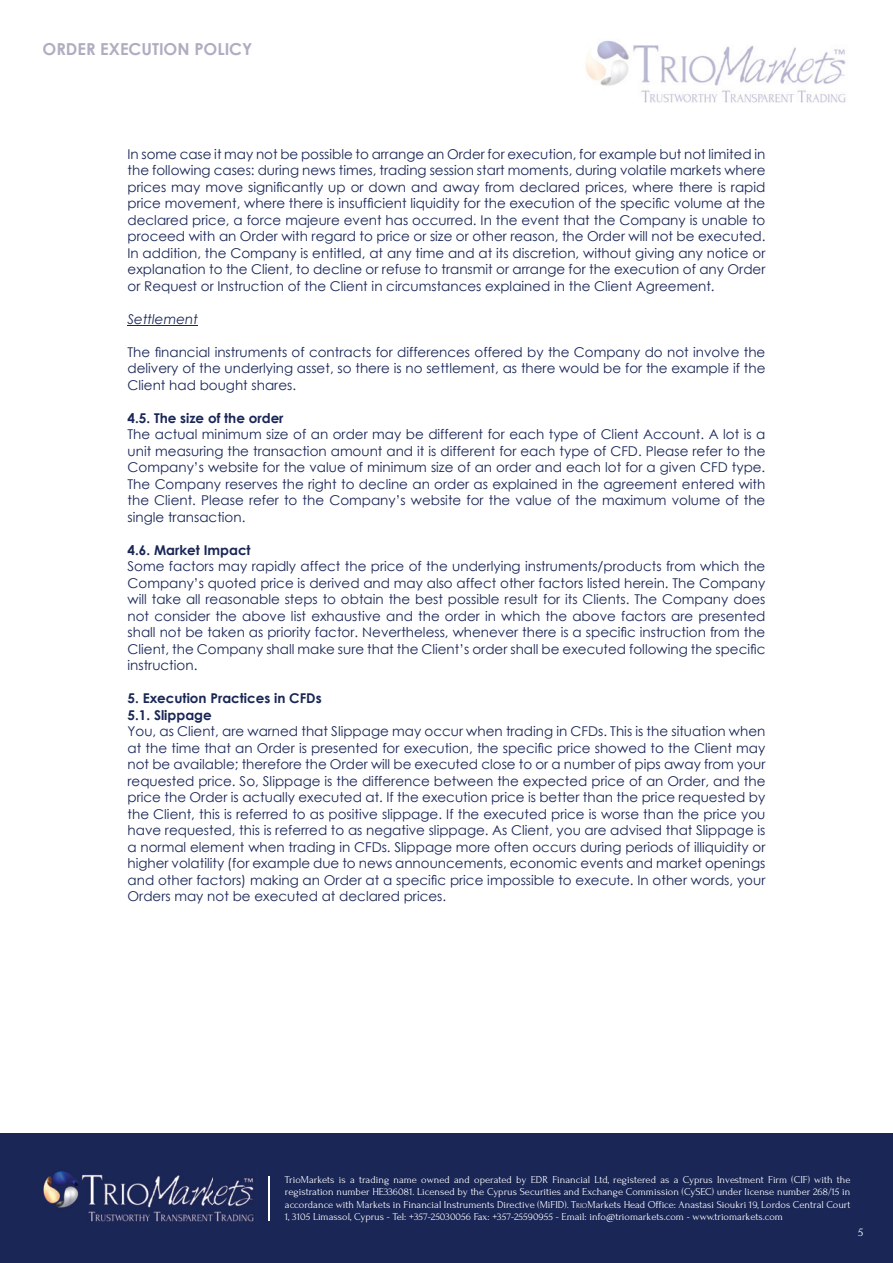
<style>
.page{position:relative;width:893px;height:1263px;background:#fff}
.page>*{position:absolute;margin:0;border:0;box-sizing:border-box;transform-origin:0 0}
.t1{font:700 16.5px "Century Gothic";color:#afadc0}
.t2{font:13.5px/16.5px "Century Gothic";color:#192656;text-align:justify}
.t3{font:700 13.5px/16.5px "Century Gothic";color:#192656}
.t4{font:italic 13.5px "Century Gothic";color:#192656}
.t5{font:12px "Forum";color:#fff}
.t6{font:10.5px/12.6px "Forum";color:#fff;text-align:justify}
.s1{font-size:7.35px}
</style>
<div class="page">
<div style="left:0;top:1134px;width:893px;height:129px;background:#192656"></div>
<img style="left:43px;top:1171px;width:211px;height:51px">
<hr style="left:268px;top:1176px;width:1px;height:44px;background:#fff">
<img style="left:585px;top:40px;width:261px;height:63px">
<hr style="left:128px;top:325px;width:70px;height:1px;background:#192656">
<p class="t1" style="left:43px;top:36px;width:211px">ORDER EXECUTION POLICY</p>
<p class="t2" style="left:128px;top:146px;width:639px">In some case it may not be possible to arrange an Order for execution, for example but not limited in the following cases: during news times, trading session start moments, during volatile markets where prices may move significantly up or down and away from declared prices, where there is rapid price movement, where there is insufficient liquidity for the execution of the specific volume at the declared price, a force majeure event has occurred. In the event that the Company is unable to proceed with an Order with regard to price or size or other reason, the Order will not be executed.<br>In addition, the Company is entitled, at any time and at its discretion, without giving any notice or explanation to the Client, to decline or refuse to transmit or arrange for the execution of any Order or Request or Instruction of the Client in circumstances explained in the Client Agreement.</p>
<p class="t4" style="left:128px;top:310px;width:72px">Settlement</p>
<p class="t2" style="left:128px;top:344px;width:639px">The financial instruments of contracts for differences offered by the Company do not involve the delivery of the underlying asset, so there is no settlement, as there would be for the example if the Client had bought shares.</p>
<p class="t3" style="left:128px;top:409px;width:158px">4.5. The size of the order</p>
<p class="t2" style="left:128px;top:426px;width:639px">The actual minimum size of an order may be different for each type of Client Account. A lot is a unit measuring the transaction amount and it is different for each type of CFD. Please refer to the Company’s website for the value of minimum size of an order and each lot for a given CFD type.<br>The Company reserves the right to decline an order as explained in the agreement entered with the Client. Please refer to the Company’s website for the value of the maximum volume of the single transaction.</p>
<p class="t3" style="left:128px;top:541px;width:125px">4.6. Market Impact</p>
<p class="t2" style="left:128px;top:558px;width:639px">Some factors may rapidly affect the price of the underlying instruments/products from which the Company’s quoted price is derived and may also affect other factors listed herein. The Company will take all reasonable steps to obtain the best possible result for its Clients. The Company does not consider the above list exhaustive and the order in which the above factors are presented shall not be taken as priority factor. Nevertheless, whenever there is a specific instruction from the Client, the Company shall make sure that the Client’s order shall be executed following the specific instruction.</p>
<p class="t3" style="left:128px;top:690px;width:196px">5. Execution Practices in CFDs<br>5.1. Slippage</p>
<p class="t2" style="left:128px;top:723px;width:639px">You, as Client, are warned that Slippage may occur when trading in CFDs. This is the situation when at the time that an Order is presented for execution, the specific price showed to the Client may not be available; therefore the Order will be executed close to or a number of pips away from your requested price. So, Slippage is the difference between the expected price of an Order, and the price the Order is actually executed at. If the execution price is better than the price requested by the Client, this is referred to as positive slippage. If the executed price is worse than the price you have requested, this is referred to as negative slippage. As Client, you are advised that Slippage is a normal element when trading in CFDs. Slippage more often occurs during periods of illiquidity or higher volatility (for example due to news announcements, economic events and market openings and other factors) making an Order at a specific price impossible to execute. In other words, your Orders may not be executed at declared prices.</p>
<p class="t6" style="left:285px;top:1173px;width:567px">TrioMarkets is a trading name owned and operated by EDR Financial Ltd, registered as a Cyprus Investment Firm (CIF) with the registration number HE336081. Licensed by the Cyprus Securities and Exchange Commission (CySEC) under license number 268/15 in accordance with Markets in Financial Instruments Directive (MiFID). T<span class="s1">RIO</span>Markets Head Office: Anastasi Sioukri 19, Lordos Central Court 1, 3105 Limassol, Cyprus - Tel: +357-25030056 Fax: +357-25590955 - Email: info@triomarkets.com - www.triomarkets.com</p>
<p class="t5" style="left:858px;top:1226px;width:7px">5</p>
</div>
